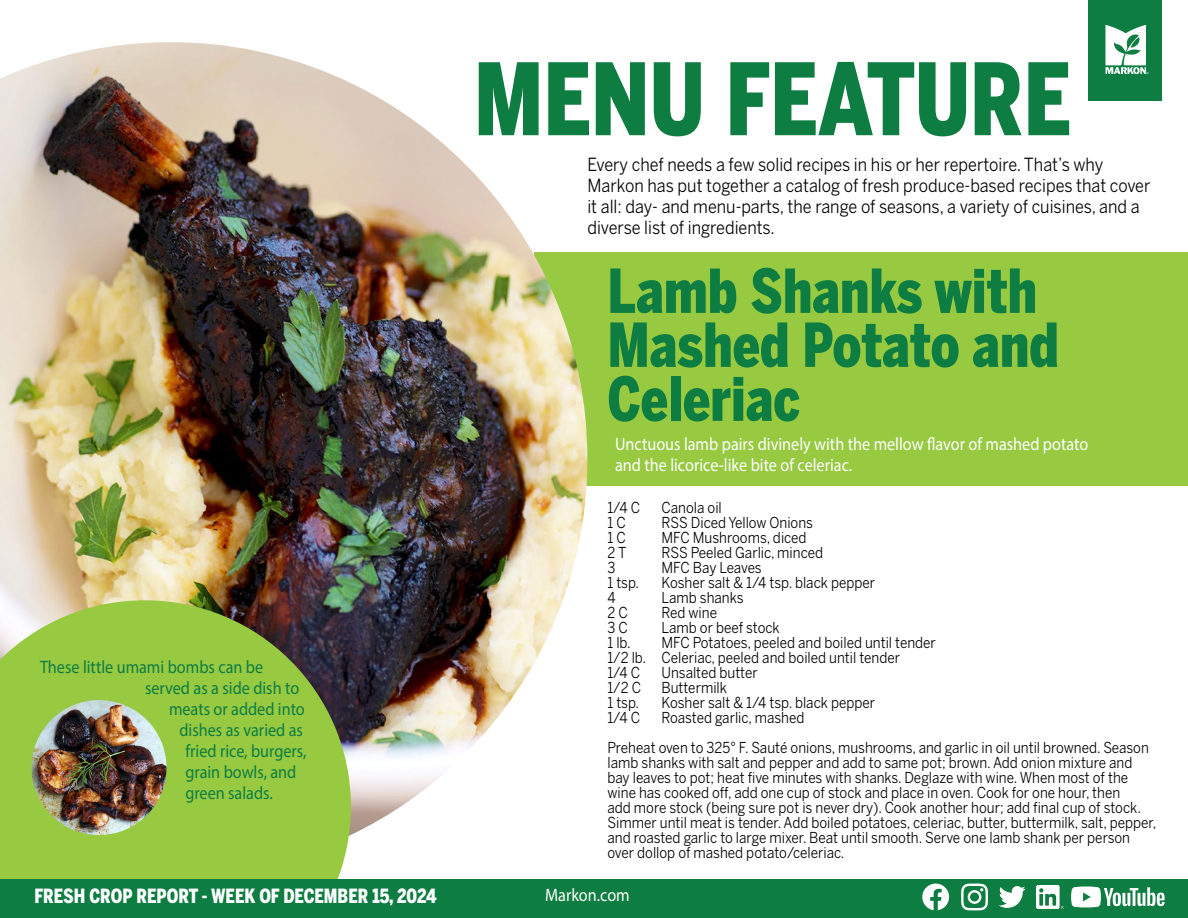
<style>
.page{position:relative;width:1188px;height:918px;background:#fff}
.page>*{position:absolute;margin:0;border:0;box-sizing:border-box;transform-origin:0 0}
.t1{font:900 98.7px "Benton Sans Cond";color:#0d7d41;scale:.9 1}
.t2{font:900 60px/54px "Benton Sans Cond";color:#0d7d41;scale:.9 1}
.t3{font:900 19.5px "Benton Sans Cond";color:#fff;scale:.9 1}
.t4{font:18px/21px "Benton Sans";color:#000;scale:.9 1}
.t5{font:18px "Myriad Pro";color:#0d7d41;scale:.9 1}
.t6{font:18px/21px "Myriad Pro";color:#fff;scale:.9 1}
.t7{font:15px/15px "Benton Sans";color:#000;scale:.9 1}
.s1{color:#0d7c41}
</style>
<div class="page">
<div style="left:534px;top:253px;width:654px;height:233px;background:#97c941"></div>
<img style="left:0;top:42px;width:587px;height:793px">
<svg style="left:0;top:600px;width:351px;height:279px;background:#90b945"></svg>
<img style="left:32px;top:700px;width:134px;height:135px;border-radius:68px">
<div style="left:0;top:879px;width:1188px;height:39px;background:#0d7d41"></div>
<svg style="left:922px;top:884px;width:27px;height:26px"></svg>
<svg style="left:961px;top:884px;width:27px;height:26px"></svg>
<svg style="left:999px;top:886px;width:27px;height:22px"></svg>
<img style="left:1036px;top:886px;width:27px;height:22px">
<svg style="left:1071px;top:887px;width:94px;height:20px"></svg>
<div style="left:1089px;top:0;width:73px;height:100px;background:#0d7d41"></div>
<svg style="left:1105px;top:25px;width:44px;height:48px"></svg>
<h1 class="t1" style="left:474px;top:41px;width:665px">MENU FEATURE</h1>
<p class="t4" style="left:587px;top:154px;width:627px">Every chef needs a few solid recipes in his or her repertoire. That’s why Markon has put together a catalog of fresh produce-based recipes that cover it all: day- and menu-parts, the range of seasons, a variety of cuisines, and a diverse list of ingredients.</p>
<p class="t5" style="left:40px;top:656px;width:250px">These little umami bombs can be</p>
<p class="t5" style="left:145px;top:677px;width:173px">served as a side dish to</p>
<p class="t5" style="left:169px;top:698px;width:152px">meats or added into</p>
<p class="t5" style="left:180px;top:719px;width:139px">dishes as varied as</p>
<p class="t5" style="left:185px;top:740px;width:136px">fried rice, burgers,</p>
<p class="t5" style="left:185px;top:761px;width:125px">grain bowls, and</p>
<p class="t5" style="left:185px;top:782px;width:99px">green salads.</p>
<h2 class="t2" style="left:608px;top:264px;width:503px">Lamb Shanks with<br>Mashed Potato and<br>Cele<span class="s1">ri</span>ac</h2>
<p class="t6" style="left:615px;top:433px;width:527px">Unctuous lamb pairs divinely with the mellow flavor of mashed potato and the licorice-like bite of celeriac.</p>
<p class="t7" style="left:608px;top:500px;width:38px">1/4 C</p>
<p class="t7" style="left:662px;top:500px;width:69px">Canola oil</p>
<p class="t7" style="left:608px;top:515px;width:22px">1 C</p>
<p class="t7" style="left:662px;top:515px;width:170px">RSS Diced Yellow Onions</p>
<p class="t7" style="left:608px;top:530px;width:22px">1 C</p>
<p class="t7" style="left:662px;top:530px;width:163px">MFC Mushrooms, diced</p>
<p class="t7" style="left:608px;top:545px;width:23px">2 T</p>
<p class="t7" style="left:662px;top:545px;width:181px">RSS Peeled Garlic, minced</p>
<p class="t7" style="left:608px;top:560px;width:10px">3</p>
<p class="t7" style="left:662px;top:560px;width:113px">MFC Bay Leaves</p>
<p class="t7" style="left:608px;top:575px;width:37px">1 tsp.</p>
<p class="t7" style="left:662px;top:575px;width:239px">Kosher salt &amp; 1/4 tsp. black pepper</p>
<p class="t7" style="left:608px;top:590px;width:11px">4</p>
<p class="t7" style="left:662px;top:590px;width:93px">Lamb shanks</p>
<p class="t7" style="left:608px;top:605px;width:24px">2 C</p>
<p class="t7" style="left:662px;top:605px;width:63px">Red wine</p>
<p class="t7" style="left:608px;top:620px;width:24px">3 C</p>
<p class="t7" style="left:662px;top:620px;width:133px">Lamb or beef stock</p>
<p class="t7" style="left:608px;top:635px;width:27px">1 lb.</p>
<p class="t7" style="left:608px;top:635px;width:366px;text-indent:54px">MFC Potatoes, peeled and boiled until tender<br>1/2 lb. Celeriac, peeled and boiled until tender<br>1/4 C</p>
<p class="t7" style="left:662px;top:665px;width:109px">Unsalted butter</p>
<p class="t7" style="left:608px;top:680px;width:39px">1/2 C</p>
<p class="t7" style="left:662px;top:680px;width:74px">Buttermilk</p>
<p class="t7" style="left:608px;top:695px;width:37px">1 tsp.</p>
<p class="t7" style="left:662px;top:695px;width:239px">Kosher salt &amp; 1/4 tsp. black pepper</p>
<p class="t7" style="left:608px;top:710px;width:38px">1/4 C</p>
<p class="t7" style="left:608px;top:702px;width:603px;line-height:30px;text-indent:54px">Roasted garlic, mashed<br>Preheat oven to 325° F. Sauté onions, mushrooms, and garlic in oil until browned. Season</p>
<p class="t7" style="left:608px;top:755px;width:611px">lamb shanks with salt and pepper and add to same pot; brown. Add onion mixture and bay leaves to pot; heat five minutes with shanks. Deglaze with wine. When most of the wine has cooked off, add one cup of stock and place in oven. Cook for one hour, then<br>add more stock (being sure pot is never dry). Cook another hour; add final cup of stock.<br>Simmer until meat is tender. Add boiled potatoes, celeriac, butter, buttermilk, salt, pepper, and roasted garlic to large mixer. Beat until smooth. Serve one lamb shank per person over dollop of mashed potato/celeriac.</p>
<h3 class="t3" style="left:34px;top:884px;width:449px">FRESH CROP REPORT - WEEK OF DECEMBER 15, 2024</h3>
<p class="t6" style="left:545px;top:884px;width:96px">Markon.com</p>
</div>
